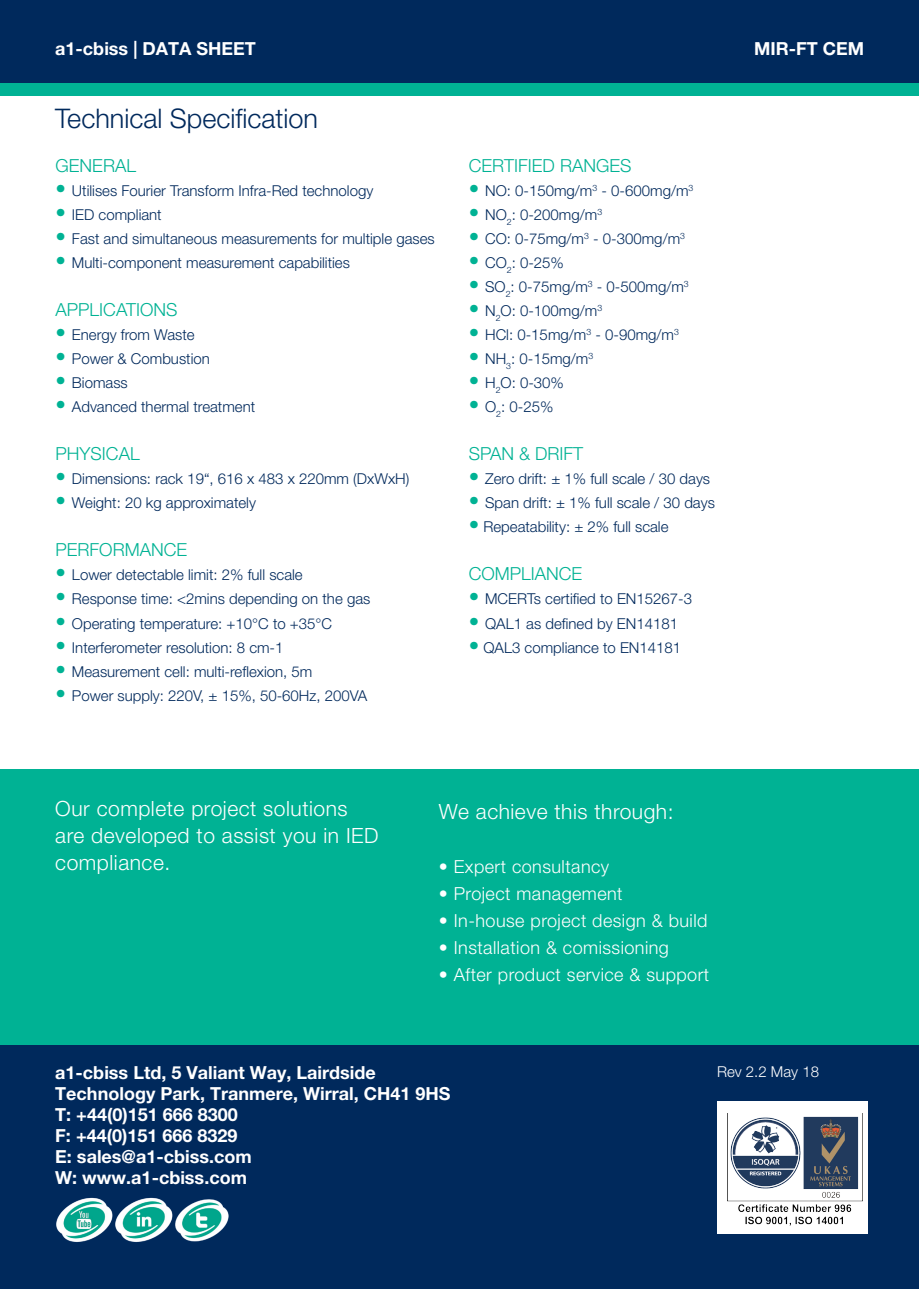
<style>
.page{position:relative;width:919px;height:1289px;background:#fff}
.page>*{position:absolute;margin:0;border:0;box-sizing:border-box;transform-origin:0 0}
.Subtitle{font:300 27px "Helvetica Neue LT Pro";color:#00295c}
.Body_Copy{font:300 21px/27px "Helvetica Neue LT Pro";letter-spacing:.025em;color:#fff}
.Subtitle_within_body{font:700 18px "Helvetica Neue LT Pro";color:#fff}
.Body_Copy-2{font:300 18px "Helvetica Neue LT Pro";letter-spacing:.025em;color:#fff}
.t1{font:300 18px "Helvetica Neue LT Pro";color:#00b294}
.t2{font:300 15px "Helvetica Neue LT Pro";color:#00295c}
.t3{font:300 15px "Helvetica Neue LT Pro";color:#fff}
.s1{font-size:21px;color:#00b294}
</style>
<div class="page">
<div style="left:0;top:1044px;width:918px;height:244px;background:#00295c"></div>
<img style="left:175px;top:1199px;width:54px;height:43px">
<img style="left:56px;top:1197px;width:117px;height:45px">
<div style="left:717px;top:1101px;width:150px;height:132px;background:#fff"></div>
<img style="left:727px;top:1113px;width:135px;height:112px">
<div style="left:0;top:769px;width:918px;height:275px;background:#00b294"></div>
<div style="left:0;top:83px;width:918px;height:13px;background:#00b294"></div>
<div style="left:0;top:0;width:918px;height:83px;background:#00295c"></div>
<p class="Subtitle_within_body" style="left:55px;top:38px;width:202px">a1-cbiss | DATA SHEET</p>
<p class="Subtitle_within_body" style="left:754px;top:38px;width:111px">MIR-FT CEM</p>
<p class="Subtitle" style="left:55px;top:102px;width:264px">Technical Specification</p>
<p class="t1" style="left:56px;top:155px;width:82px">GENERAL</p>
<p class="t2" style="left:56px;top:182px;width:319px"><span class="s1">•</span> Utilises Fourier Transform Infra-Red technology</p>
<p class="t2" style="left:56px;top:206px;width:108px"><span class="s1">•</span> IED compliant</p>
<p class="t2" style="left:56px;top:230px;width:380px"><span class="s1">•</span> Fast and simultaneous measurements for multiple gases</p>
<p class="t2" style="left:56px;top:254px;width:296px"><span class="s1">•</span> Multi-component measurement capabilities</p>
<p class="t1" style="left:56px;top:299px;width:123px">APPLICATIONS</p>
<p class="t2" style="left:56px;top:326px;width:140px"><span class="s1">•</span> Energy from Waste</p>
<p class="t2" style="left:56px;top:350px;width:156px"><span class="s1">•</span> Power &amp; Combustion</p>
<p class="t2" style="left:56px;top:374px;width:74px"><span class="s1">•</span> Biomass</p>
<p class="t2" style="left:56px;top:398px;width:201px"><span class="s1">•</span> Advanced thermal treatment</p>
<p class="t1" style="left:56px;top:443px;width:86px">PHYSICAL</p>
<p class="t2" style="left:56px;top:470px;width:355px"><span class="s1">•</span> Dimensions: rack 19“, 616 x 483 x 220mm (DxWxH)</p>
<p class="t2" style="left:56px;top:494px;width:202px"><span class="s1">•</span> Weight: 20 kg approximately</p>
<p class="t1" style="left:56px;top:539px;width:133px">PERFORMANCE</p>
<p class="t2" style="left:56px;top:566px;width:248px"><span class="s1">•</span> Lower detectable limit: 2% full scale</p>
<p class="t2" style="left:56px;top:590px;width:316px"><span class="s1">•</span> Response time: &lt;2mins depending on the gas</p>
<p class="t2" style="left:56px;top:614px;width:278px"><span class="s1">•</span> Operating temperature: +10°C to +35°C</p>
<p class="t2" style="left:56px;top:638px;width:229px"><span class="s1">•</span> Interferometer resolution: 8 cm-1</p>
<p class="t2" style="left:56px;top:662px;width:258px"><span class="s1">•</span> Measurement cell: multi-reflexion, 5m</p>
<p class="t2" style="left:56px;top:686px;width:313px"><span class="s1">•</span> Power supply: 220V, ± 15%, 50-60Hz, 200VA</p>
<p class="t1" style="left:469px;top:155px;width:164px">CERTIFIED RANGES</p>
<p class="t2" style="left:469px;top:182px;width:226px"><span class="s1">•</span> NO: 0-150mg/m<sup>3</sup> - 0-600mg/m<sup>3</sup></p>
<p class="t2" style="left:469px;top:206px;width:135px"><span class="s1">•</span> NO<sub>2</sub>: 0-200mg/m<sup>3</sup></p>
<p class="t2" style="left:469px;top:230px;width:218px"><span class="s1">•</span> CO: 0-75mg/m<sup>3</sup> - 0-300mg/m<sup>3</sup></p>
<p class="t2" style="left:469px;top:254px;width:97px"><span class="s1">•</span> CO<sub>2</sub>: 0-25%</p>
<p class="t2" style="left:469px;top:278px;width:221px"><span class="s1">•</span> SO<sub>2</sub>: 0-75mg/m<sup>3</sup> - 0-500mg/m<sup>3</sup></p>
<p class="t2" style="left:469px;top:302px;width:135px"><span class="s1">•</span> N<sub>2</sub>O: 0-100mg/m<sup>3</sup></p>
<p class="t2" style="left:469px;top:326px;width:211px"><span class="s1">•</span> HCl: 0-15mg/m<sup>3</sup> - 0-90mg/m<sup>3</sup></p>
<p class="t2" style="left:469px;top:350px;width:126px"><span class="s1">•</span> NH<sub>3</sub>: 0-15mg/m<sup>3</sup></p>
<p class="t2" style="left:469px;top:374px;width:97px"><span class="s1">•</span> H<sub>2</sub>O: 0-30%</p>
<p class="t2" style="left:469px;top:398px;width:86px"><span class="s1">•</span> O<sub>2</sub>: 0-25%</p>
<p class="t1" style="left:469px;top:443px;width:116px">SPAN &amp; DRIFT</p>
<p class="t2" style="left:469px;top:470px;width:243px"><span class="s1">•</span> Zero drift: ± 1% full scale / 30 days</p>
<p class="t2" style="left:469px;top:494px;width:247px"><span class="s1">•</span> Span drift: ± 1% full scale / 30 days</p>
<p class="t2" style="left:469px;top:518px;width:201px"><span class="s1">•</span> Repeatability: ± 2% full scale</p>
<p class="t1" style="left:469px;top:563px;width:115px">COMPLIANCE</p>
<p class="t2" style="left:469px;top:590px;width:225px"><span class="s1">•</span> MCERTs certified to EN15267-3</p>
<p class="t2" style="left:469px;top:614px;width:211px"><span class="s1">•</span> QAL1 as defined by EN14181</p>
<p class="t2" style="left:469px;top:638px;width:214px"><span class="s1">•</span> QAL3 compliance to EN14181</p>
<p class="Body_Copy" style="left:55px;top:795px;width:325px">Our complete project solutions are developed to assist you in IED compliance.</p>
<p class="Body_Copy" style="left:439px;top:797px;width:236px">We achieve this through:</p>
<p class="Body_Copy-2" style="left:439px;top:855px;width:172px">• Expert consultancy</p>
<p class="Body_Copy-2" style="left:439px;top:882px;width:185px">• Project management</p>
<p class="Body_Copy-2" style="left:439px;top:909px;width:270px">• In-house project design &amp; build</p>
<p class="Body_Copy-2" style="left:439px;top:936px;width:231px">• Installation &amp; comissioning</p>
<p class="Body_Copy-2" style="left:439px;top:963px;width:272px">• After product service &amp; support</p>
<p class="Subtitle_within_body" style="left:55px;top:1061px;width:322px">a1-cbiss Ltd, 5 Valiant Way, Lairdside</p>
<p class="Subtitle_within_body" style="left:55px;top:1082px;width:397px">Technology Park, Tranmere, Wirral, CH41 9HS</p>
<p class="Subtitle_within_body" style="left:55px;top:1103px;width:184px">T: +44(0)151 666 8300</p>
<p class="Subtitle_within_body" style="left:55px;top:1124px;width:184px">F: +44(0)151 666 8329</p>
<p class="Subtitle_within_body" style="left:55px;top:1145px;width:198px">E: sales@a1-cbiss.com</p>
<p class="Subtitle_within_body" style="left:55px;top:1166px;width:193px">W: www.a1-cbiss.com</p>
<p class="t3" style="left:717px;top:1062px;width:103px">Rev 2.2 May 18</p>
</div>
